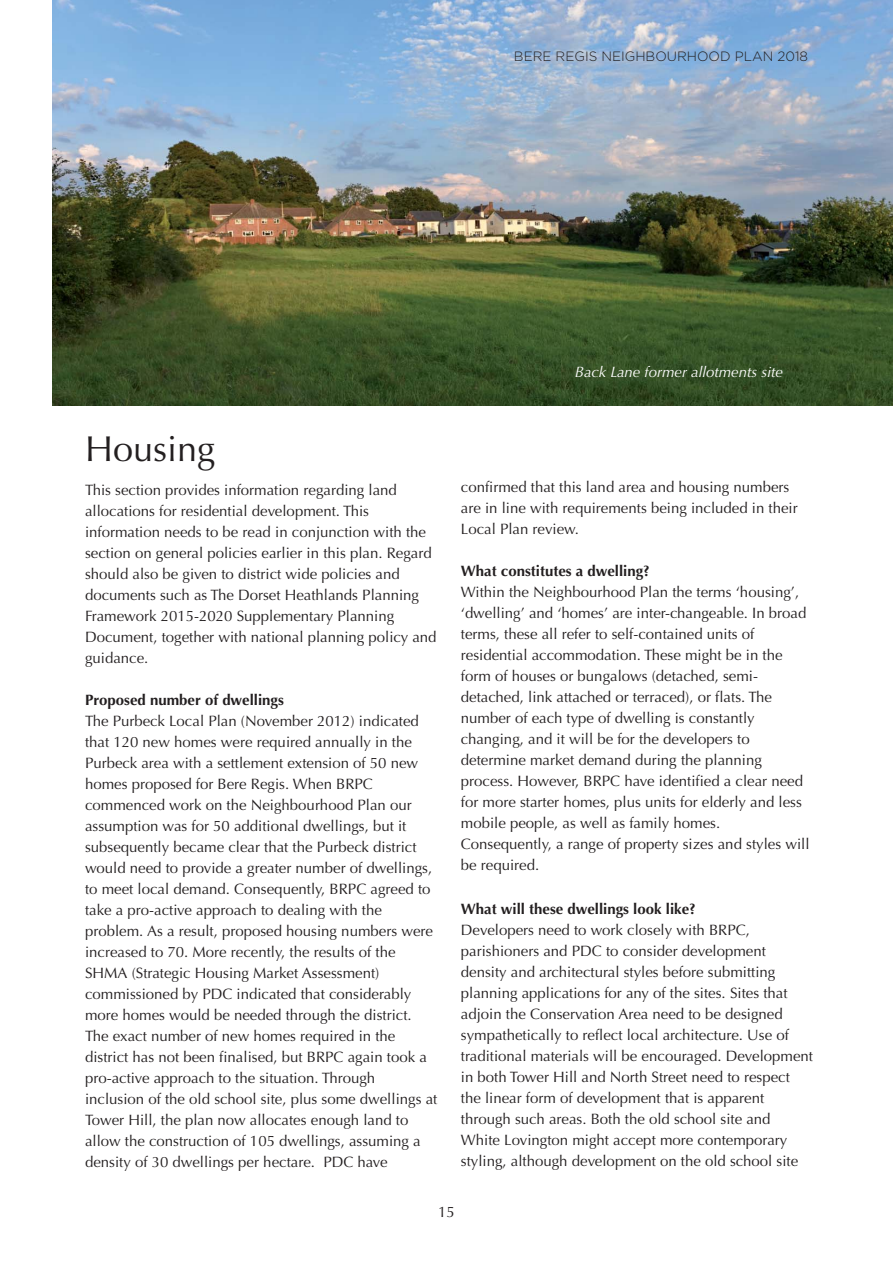
<style>
.page{position:relative;width:893px;height:1263px;background:#fff}
.page>*{position:absolute;margin:0;border:0;box-sizing:border-box;transform-origin:0 0}
.t1{font:36px "Optima";color:#231f20}
.t2{font:15px/21px "Optima";color:#231f20}
.t3{font:700 15px "Optima";color:#231f20}
.t4{font:italic 15px "Optima";color:#fff}
.t5{font:300 13.5px "Gotham";color:#231f20}
</style>
<div class="page">
<img style="left:52px;top:0;width:840px;height:406px">
<p class="t5" style="left:514px;top:52px;width:296px">BERE REGIS NEIGHBOURHOOD PLAN 2018</p>
<h1 class="t1" style="left:85px;top:434px;width:132px">Housing</h1>
<p class="t2" style="left:85px;top:481px;width:353px">This section provides information regarding land allocations for residential development. This information needs to be read in conjunction with the section on general policies earlier in this plan. Regard should also be given to district wide policies and documents such as The Dorset Heathlands Planning Framework 2015-2020 Supplementary Planning Document, together with national planning policy and guidance.</p>
<p class="t3" style="left:85px;top:694px;width:200px">Proposed number of dwellings</p>
<p class="t2" style="left:85px;top:712px;width:354px">The Purbeck Local Plan (November 2012) indicated that 120 new homes were required annually in the Purbeck area with a settlement extension of 50 new homes proposed for Bere Regis. When BRPC commenced work on the Neighbourhood Plan our assumption was for 50 additional dwellings, but it subsequently became clear that the Purbeck district would need to provide a greater number of dwellings, to meet local demand. Consequently, BRPC agreed to take a pro-active approach to dealing with the problem. As a result, proposed housing numbers were increased to 70. More recently, the results of the SHMA (Strategic Housing Market Assessment) commissioned by PDC indicated that considerably more homes would be needed through the district.<br>The exact number of new homes required in the district has not been finalised, but BRPC again took a pro-active approach to the situation. Through inclusion of the old school site, plus some dwellings at Tower Hill, the plan now allocates enough land to allow the construction of 105 dwellings, assuming a density of 30 dwellings per hectare. PDC have</p>
<p class="t4" style="left:575px;top:366px;width:210px">Back Lane former allotments site</p>
<p class="t2" style="left:461px;top:478px;width:338px">confirmed that this land area and housing numbers are in line with requirements being included in their<br>Local Plan review.</p>
<p class="t3" style="left:461px;top:565px;width:191px">What constitutes a dwelling?</p>
<p class="t2" style="left:461px;top:583px;width:350px">Within the Neighbourhood Plan the terms ‘housing’, ‘dwelling’ and ‘homes’ are inter-changeable. In broad terms, these all refer to self-contained units of residential accommodation. These might be in the form of houses or bungalows (detached, semi&shy;detached, link attached or terraced), or flats. The number of each type of dwelling is constantly changing, and it will be for the developers to determine market demand during the planning process. However, BRPC have identified a clear need for more starter homes, plus units for elderly and less mobile people, as well as family homes.<br>Consequently, a range of property sizes and styles will be required.</p>
<p class="t3" style="left:461px;top:902px;width:236px">What will these dwellings look like?</p>
<p class="t2" style="left:461px;top:921px;width:354px">Developers need to work closely with BRPC, parishioners and PDC to consider development density and architectural styles before submitting planning applications for any of the sites. Sites that adjoin the Conservation Area need to be designed sympathetically to reflect local architecture. Use of traditional materials will be encouraged. Development in both Tower Hill and North Street need to respect the linear form of development that is apparent through such areas. Both the old school site and White Lovington might accept more contemporary styling, although development on the old school site</p>
<p class="t2" style="left:438px;top:1203px;width:18px">15</p>
</div>
